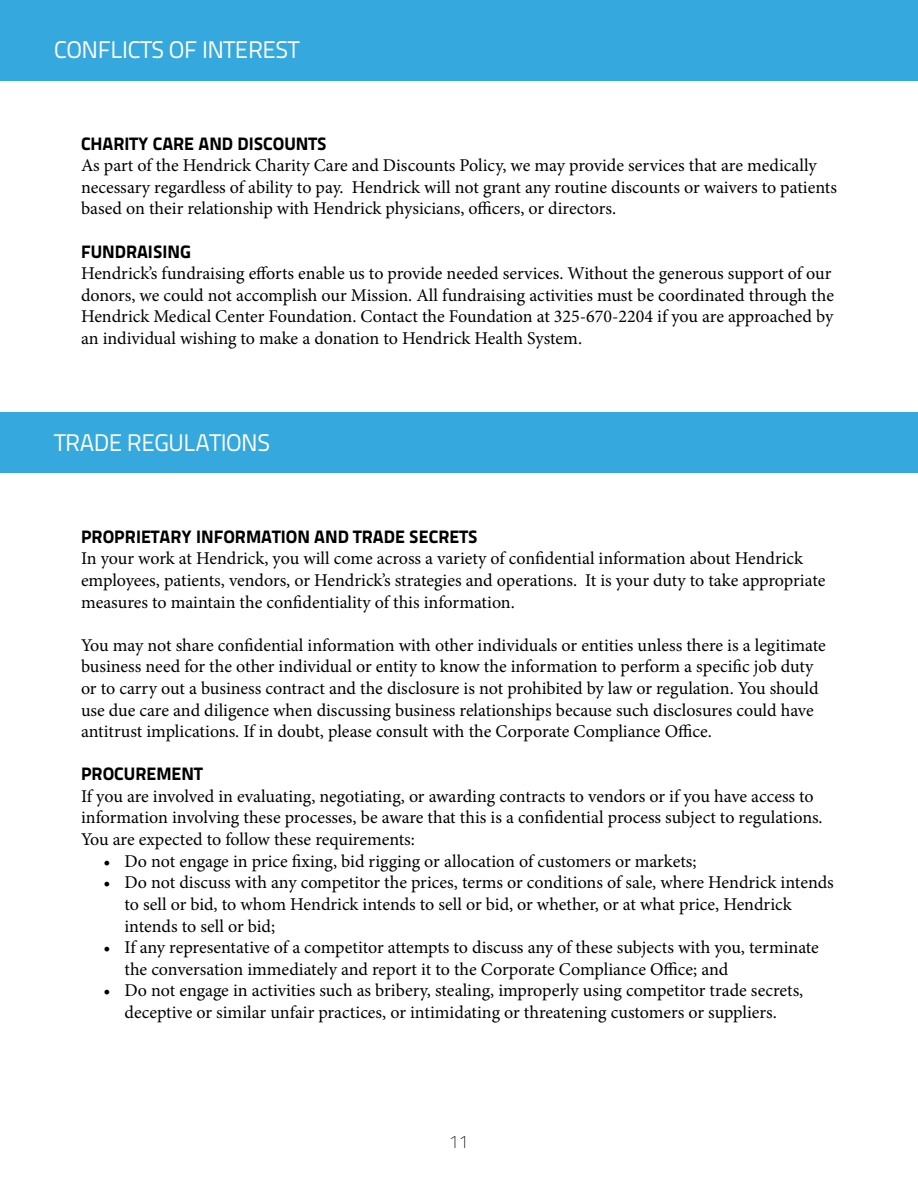
<style>
.page{position:relative;width:918px;height:1188px;background:#fff}
.page>*{position:absolute;margin:0;border:0;box-sizing:border-box;transform-origin:0 0}
.t1{font:24px "Titillium Text 15 L 400 wt";letter-spacing:-.02em;color:#fff}
.t2{font:18px/21.6px "Minion Pro";color:#000}
.t3{font:18px "Titillium Text 15 L 999 wt";color:#000}
.t4{font:18px "Titillium Text 15 L 1 wt";color:#000}
</style>
<div class="page">
<div style="left:1px;top:413px;width:917px;height:60px;background:#35a8dd"></div>
<div style="left:0;top:0;width:918px;height:80px;background:#35a8dd"></div>
<h1 class="t1" style="left:54px;top:35px;width:247px">CONFLICTS OF INTEREST</h1>
<p class="t3" style="left:81px;top:132px;width:247px">CHARITY CARE AND DISCOUNTS</p>
<p class="t2" style="left:81px;top:155px;width:758px">As part of the Hendrick Charity Care and Discounts Policy, we may provide services that are medically necessary regardless of ability to pay. Hendrick will not grant any routine discounts or waivers to patients based on their relationship with Hendrick physicians, officers, or directors.</p>
<p class="t3" style="left:81px;top:240px;width:111px">FUNDRAISING</p>
<p class="t2" style="left:81px;top:263px;width:755px">Hendrick’s fundraising efforts enable us to provide needed services. Without the generous support of our donors, we could not accomplish our Mission. All fundraising activities must be coordinated through the Hendrick Medical Center Foundation. Contact the Foundation at 325-670-2204 if you are approached by an individual wishing to make a donation to Hendrick Health System.</p>
<h1 class="t1" style="left:54px;top:428px;width:218px">TRADE REGULATIONS</h1>
<p class="t3" style="left:81px;top:525px;width:398px">PROPRIETARY INFORMATION AND TRADE SECRETS</p>
<p class="t2" style="left:81px;top:548px;width:746px">In your work at Hendrick, you will come across a variety of confidential information about Hendrick employees, patients, vendors, or Hendrick’s strategies and operations. It is your duty to take appropriate measures to maintain the confidentiality of this information.</p>
<p class="t2" style="left:81px;top:634px;width:746px">You may not share confidential information with other individuals or entities unless there is a legitimate business need for the other individual or entity to know the information to perform a specific job duty or to carry out a business contract and the disclosure is not prohibited by law or regulation. You should use due care and diligence when discussing business relationships because such disclosures could have antitrust implications. If in doubt, please consult with the Corporate Compliance Office.</p>
<p class="t3" style="left:81px;top:763px;width:123px">PROCUREMENT</p>
<p class="t2" style="left:81px;top:785px;width:743px">If you are involved in evaluating, negotiating, or awarding contracts to vendors or if you have access to information involving these processes, be aware that this is a confidential process subject to regulations.<br>You are expected to follow these requirements:</p>
<p class="t2" style="left:104px;top:850px;width:595px">• Do not engage in price fixing, bid rigging or allocation of customers or markets;</p>
<p class="t2" style="left:125px;top:872px;width:711px;text-indent:-21px">• Do not discuss with any competitor the prices, terms or conditions of sale, where Hendrick intends to sell or bid, to whom Hendrick intends to sell or bid, or whether, or at what price, Hendrick intends to sell or bid;</p>
<p class="t2" style="left:125px;top:937px;width:696px;text-indent:-21px">• If any representative of a competitor attempts to discuss any of these subjects with you, terminate the conversation immediately and report it to the Corporate Compliance Office; and</p>
<p class="t2" style="left:104px;top:980px;width:701px;text-align:center">• Do not engage in activities such as bribery, stealing, improperly using competitor trade secrets, deceptive or similar unfair practices, or intimidating or threatening customers or suppliers.</p>
<p class="t4" style="left:449px;top:1131px;width:21px">11</p>
</div>
